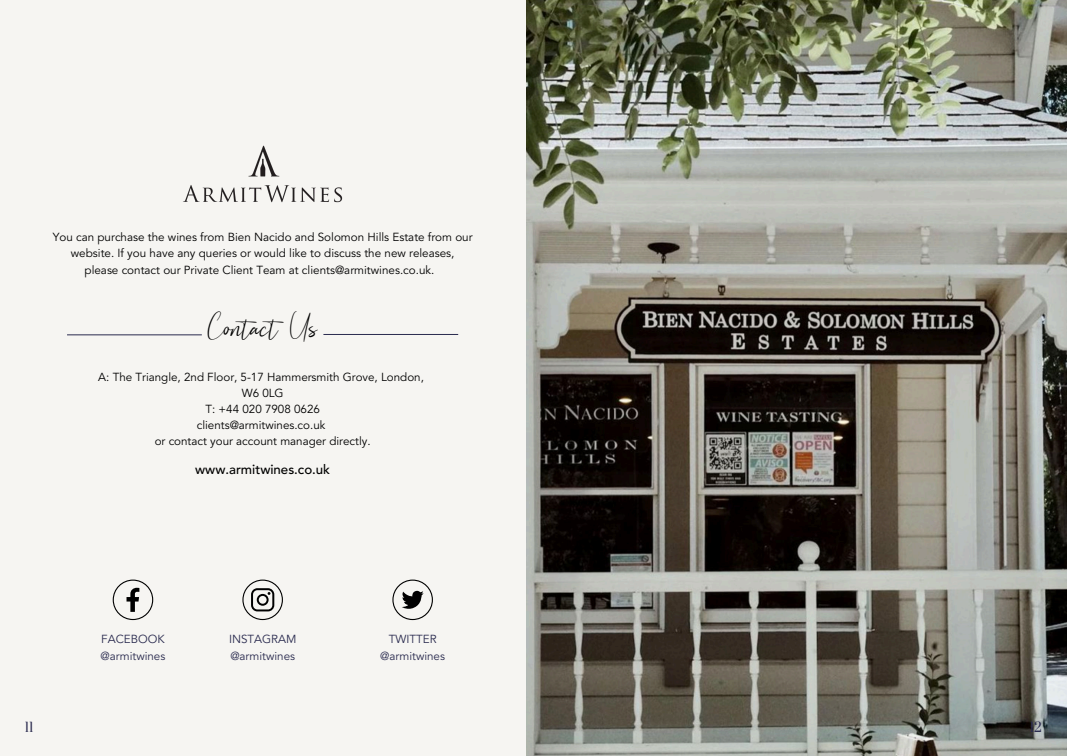
<style>
.page{position:relative;width:1067px;height:756px;background:#fff}
.page>*{position:absolute;margin:0;border:0;box-sizing:border-box;transform-origin:0 0}
.t1{font:40.3px "Astagina Signature";color:#000}
.t2{font:500 13.3px "Avenir LT Std";color:#000}
.t3{font:12.75px "Prata";color:#2a2b4f}
.t4{font:11.65px/16.1px "Avenir LT Std";color:#000;text-align:center}
.t5{font:11.6px/16.1px "Avenir LT Std";color:#000;text-align:center}
.t6{font:11.6px/16.1px "Avenir LT Std";color:#2a2b4f}
</style>
<div class="page">
<div style="left:0;top:0;width:526px;height:756px;background:#f6f5f2"></div>
<img style="left:526px;top:0;width:540px;height:756px">
<svg style="left:242px;top:580px;width:41px;height:40px"></svg>
<svg style="left:113px;top:580px;width:40px;height:40px"></svg>
<svg style="left:392px;top:580px;width:41px;height:40px"></svg>
<hr style="left:67px;top:335px;width:135px;height:1px;background:#2a2b4f">
<hr style="left:323px;top:334px;width:135px;height:1px;background:#2a2b4f">
<img style="left:183px;top:145px;width:160px;height:58px">
<p class="t4" style="left:53px;top:230px;width:421px">You can purchase the wines from Bien Nacido and Solomon Hills Estate from our website. If you have any queries or would like to discuss the new releases, please contact our Private Client Team at clients@armitwines.co.uk.</p>
<h1 class="t1" style="left:208px;top:307px;width:111px">Contact Us</h1>
<p class="t5" style="left:98px;top:369px;width:327px">A: The Triangle, 2nd Floor, 5-17 Hammersmith Grove, London,<br>W6 0LG<br>T: +44 020 7908 0626<br>clients@armitwines.co.uk<br>or contact your account manager directly.</p>
<p class="t2" style="left:195px;top:461px;width:136px">www.armitwines.co.uk</p>
<p class="t6" style="left:101px;top:632px;width:66px">FACEBOOK @armitwines</p>
<p class="t6" style="left:229px;top:632px;width:69px">INSTAGRAM @armitwines</p>
<p class="t6" style="left:380px;top:632px;width:66px;text-align:center">TWITTER @armitwines</p>
<p class="t3" style="left:25px;top:717px;width:10px">11</p>
<p class="t3" style="left:1029px;top:717px;width:14px">12</p>
</div>
